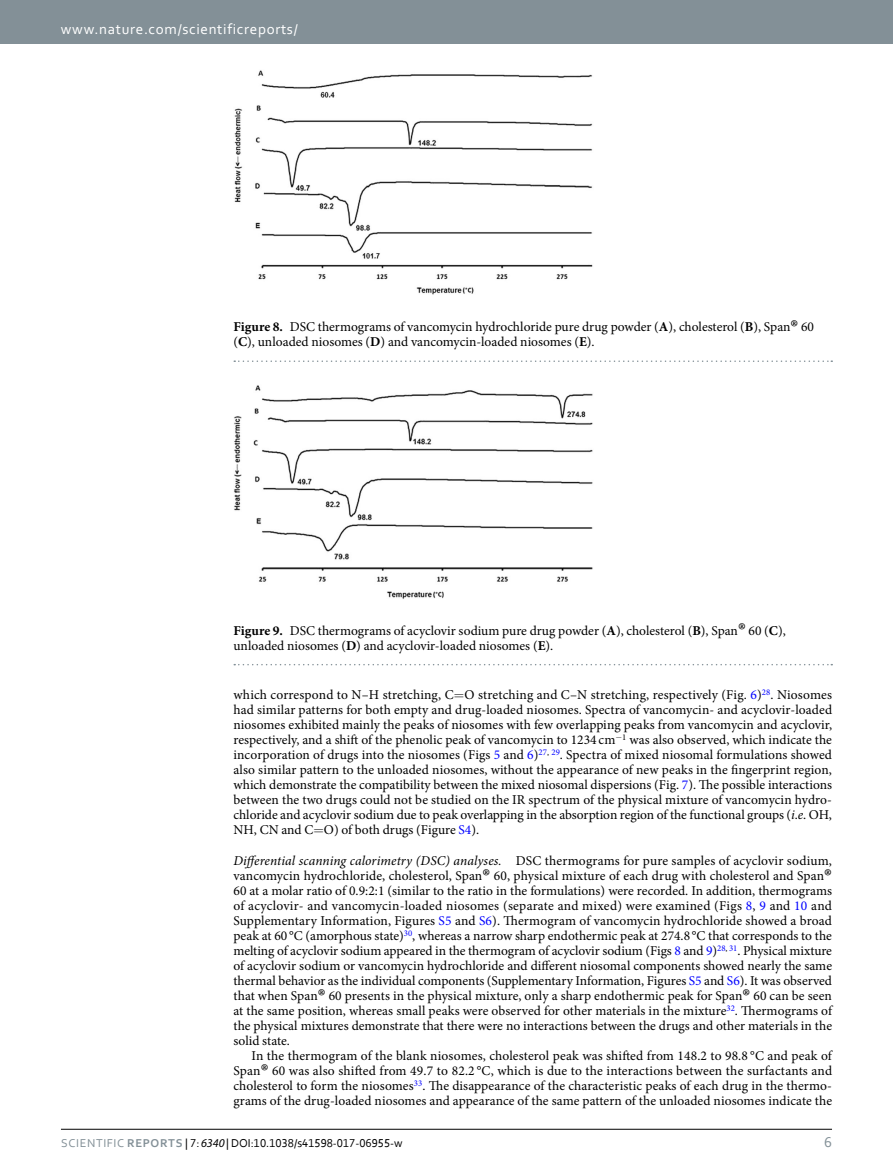
<style>
.page{position:relative;width:893px;height:1174px;background:#fff}
.page>*{position:absolute;margin:0;border:0;box-sizing:border-box;transform-origin:0 0}
.t1{font:15px "Corbel 2";letter-spacing:.045em;color:#fff}
.t2{font:15px "Corbel 2";color:#839097}
.t3{font:13.5px/15px "Minion Pro";color:#000;text-align:justify}
.t4{font:12px "Corbel";color:#000}
.s1{font-weight:700}
.s2{font-size:24px}
.s3{color:#00f}
.s4{font-style:italic}
.s5{font-family:"Corbel 2";color:#839097}
.s6{font-family:"Corbel Bold 2";color:#839097}
.s7{font-family:"Myriad Pro";font-style:italic}
</style>
<div class="page">
<div style="left:0;top:0;width:893px;height:43px;background:#839097"></div>
<hr style="left:61px;top:1129px;width:771px;height:1px;background:#000">
<img style="left:234px;top:70px;width:359px;height:225px">
<svg style="left:234px;top:360px;width:598px;height:2px"></svg>
<img style="left:234px;top:385px;width:359px;height:214px">
<svg style="left:234px;top:664px;width:598px;height:1px"></svg>
<p class="t1" style="left:61px;top:19px;width:238px">www.nature.com/scientificreports/</p>
<p class="t3" style="left:233px;top:319px;width:582px"><span class="s1">Figure 8.</span> DSC thermograms of vancomycin hydrochloride pure drug powder (<span class="s1">A</span>), cholesterol (<span class="s1">B</span>), Span<span class="s2">®</span> 60 (<span class="s1">C</span>), unloaded niosomes (<span class="s1">D</span>) and vancomycin-loaded niosomes (<span class="s1">E</span>).</p>
<p class="t3" style="left:233px;top:623px;width:554px"><span class="s1">Figure 9.</span> DSC thermograms of acyclovir sodium pure drug powder (<span class="s1">A</span>), cholesterol (<span class="s1">B</span>), Span<span class="s2">®</span> 60 (<span class="s1">C</span>), unloaded niosomes (<span class="s1">D</span>) and acyclovir-loaded niosomes (<span class="s1">E</span>).</p>
<p class="t3" style="left:233px;top:687px;width:600px">which correspond to N–H stretching, C O stretching and C–N stretching, respectively (Fig. <span class="s3">6</span>)<sup>28</sup>. Niosomes had similar patterns for both empty and drug-loaded niosomes. Spectra of vancomycin- and acyclovir-loaded niosomes exhibited mainly the peaks of niosomes with few overlapping peaks from vancomycin and acyclovir, respectively, and a shift of the phenolic peak of vancomycin to 1234 cm−<sup>1</sup> was also observed, which indicate the incorporation of drugs into the niosomes (Figs <span class="s3">5</span> and <span class="s3">6</span>)<sup>27</sup><sup>,</sup> <sup>29</sup>. Spectra of mixed niosomal formulations showed also similar pattern to the unloaded niosomes, without the appearance of new peaks in the fingerprint region, which demonstrate the compatibility between the mixed niosomal dispersions (Fig. <span class="s3">7</span>). The possible interactions between the two drugs could not be studied on the IR spectrum of the physical mixture of vancomycin hydro&shy;chloride and acyclovir sodium due to peak overlapping in the absorption region of the functional groups (<span class="s4">i</span>.<span class="s4">e</span>. OH, NH, CN and C O) of both drugs (Figure <span class="s3">S4</span>).</p>
<p class="t3" style="left:233px;top:853px;width:600px"><span class="s4">Differential scanning calorimetry (DSC) analyses.</span> DSC thermograms for pure samples of acyclovir sodium, vancomycin hydrochloride, cholesterol, Span<span class="s2">®</span> 60, physical mixture of each drug with cholesterol and Span<span class="s2">® </span>60 at a molar ratio of 0.9:2:1 (similar to the ratio in the formulations) were recorded. In addition, thermograms of acyclovir- and vancomycin-loaded niosomes (separate and mixed) were examined (Figs <span class="s3">8</span>, <span class="s3">9</span> and <span class="s3">10</span> and Supplementary Information, Figures <span class="s3">S5</span> and <span class="s3">S6</span>). Thermogram of vancomycin hydrochloride showed a broad peak at 60 °C (amorphous state)<sup>30</sup>, whereas a narrow sharp endothermic peak at 274.8 °C that corresponds to the melting of acyclovir sodium appeared in the thermogram of acyclovir sodium (Figs <span class="s3">8</span> and <span class="s3">9</span>)<sup>28</sup><sup>,</sup> <sup>31</sup>. Physical mixture of acyclovir sodium or vancomycin hydrochloride and different niosomal components showed nearly the same thermal behavior as the individual components (Supplementary Information, Figures <span class="s3">S5</span> and <span class="s3">S6</span>). It was observed that when Span<span class="s2">®</span> 60 presents in the physical mixture, only a sharp endothermic peak for Span<span class="s2">®</span> 60 can be seen at the same position, whereas small peaks were observed for other materials in the mixture<sup>32</sup>. Thermograms of the physical mixtures demonstrate that there were no interactions between the drugs and other materials in the solid state.</p>
<p class="t3" style="left:233px;top:1048px;width:600px;text-indent:18px">In the thermogram of the blank niosomes, cholesterol peak was shifted from 148.2 to 98.8 °C and peak of Span<span class="s2">®</span> 60 was also shifted from 49.7 to 82.2 °C, which is due to the interactions between the surfactants and cholesterol to form the niosomes<sup>33</sup>. The disappearance of the characteristic peaks of each drug in the thermo&shy;grams of the drug-loaded niosomes and appearance of the same pattern of the unloaded niosomes indicate the</p>
<p class="t4" style="left:61px;top:1135px;width:343px"><span class="s5">Scientific</span> <span class="s6">REPOrTS</span> | 7: <span class="s7">6340</span> | DOI:10.1038/s41598-017-06955-w</p>
<p class="t2" style="left:824px;top:1132px;width:9px">6</p>
</div>
